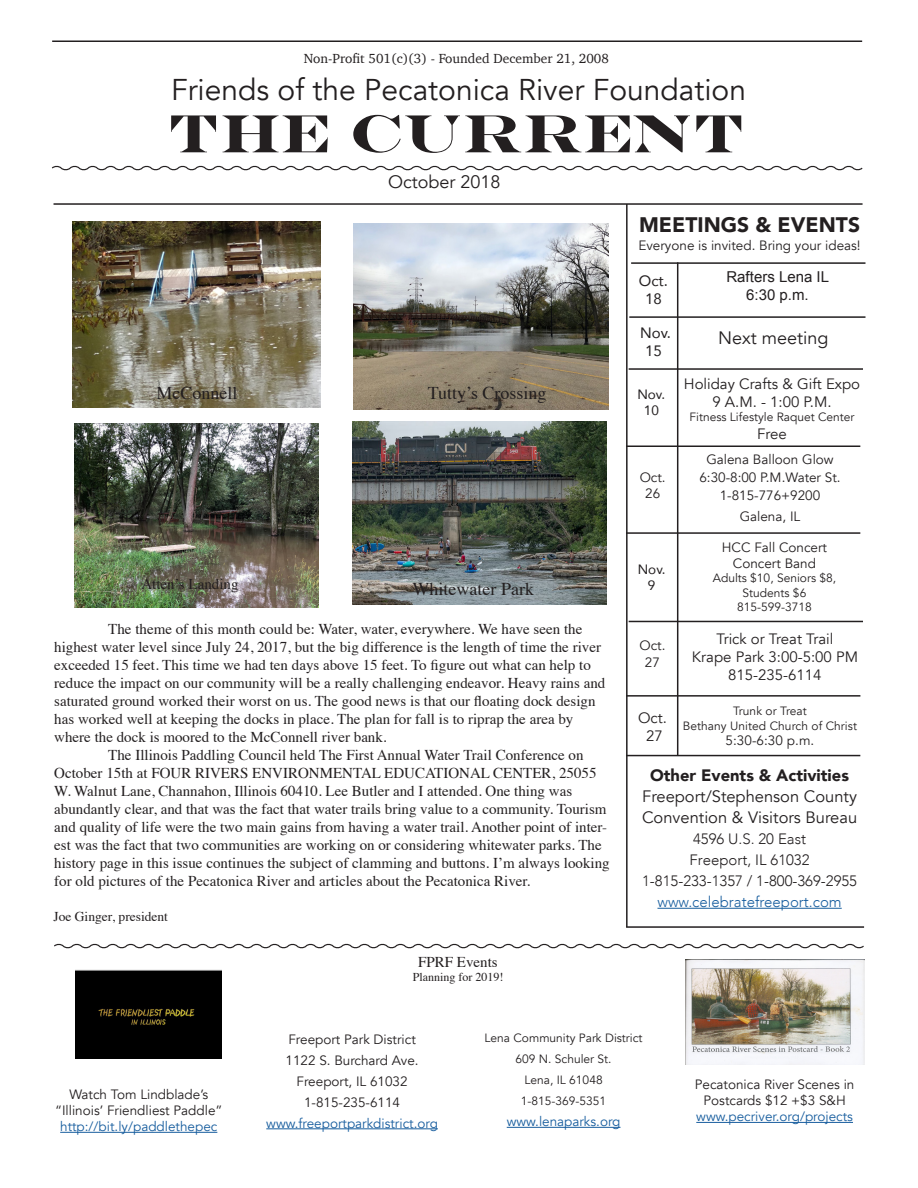
<style>
.page{position:relative;width:918px;height:1188px;background:#fff}
.page>*{position:absolute;margin:0;border:0;box-sizing:border-box;transform-origin:0 0}
.t1{font:700 54px "Engravers";color:#231f20}
.t2{font:30px "Avenir";color:#231f20}
.t3{font:900 21px "Avenir";color:#231f20}
.t4{font:18px "Times";color:#231f20}
.t5{font:18px "Avenir";color:#231f20}
.t6{font:16.5px/21px "Avenir";color:#231f20;text-align:center}
.t7{font:15px/18px "Times";color:#231f20}
.t8{font:15px "Avenir";color:#231f20}
.t9{font:300 15px/21px "Avenir";color:#231f20}
.t10{font:15px "Arial";color:#231f20}
.t11{font:15px/18px "Avenir";color:#231f20;text-align:center}
.t12{font:13.5px/16.2px "Avenir";color:#231f20;text-align:center}
.t13{font:13.5px/21px "Avenir";color:#175d9e;text-align:center}
.t14{font:13.5px "Charter";color:#231f20}
.t15{font:13.5px "Times";color:#231f20}
.t16{font:13.5px "Avenir";color:#231f20}
.t17{font:12px/21px "Avenir";color:#231f20;text-align:center}
.t18{font:12px "Times";color:#231f20}
.s1{font-weight:900}
.s2{color:#175d9e}
.s3{color:#231f20}
</style>
<div class="page">
<hr style="left:52px;top:40px;width:810px;height:2px;background:#231f20">
<svg style="left:52px;top:165px;width:811px;height:6px"></svg>
<hr style="left:54px;top:203px;width:809px;height:2px;background:#231f20">
<svg style="left:54px;top:943px;width:810px;height:6px"></svg>
<hr style="left:657px;top:908px;width:185px;height:1px;background:#175d9e">
<hr style="left:677px;top:262px;width:1px;height:494px;background:#231f20">
<hr style="left:626px;top:204px;width:2px;height:723px;background:#231f20">
<hr style="left:629px;top:316px;width:237px;height:2px;background:#231f20">
<hr style="left:631px;top:262px;width:235px;height:2px;background:#231f20">
<hr style="left:626px;top:695px;width:234px;height:2px;background:#231f20">
<hr style="left:626px;top:926px;width:238px;height:2px;background:#231f20">
<hr style="left:626px;top:532px;width:234px;height:2px;background:#231f20">
<hr style="left:629px;top:621px;width:234px;height:1px;background:#231f20">
<hr style="left:629px;top:368px;width:234px;height:2px;background:#231f20">
<hr style="left:626px;top:446px;width:234px;height:1px;background:#231f20">
<hr style="left:696px;top:1122px;width:157px;height:1px;background:#175d9e">
<hr style="left:60px;top:1132px;width:157px;height:1px;background:#175d9e">
<img style="left:75px;top:969px;width:147px;height:90px">
<hr style="left:507px;top:1127px;width:113px;height:1px;background:#175d9e">
<hr style="left:266px;top:1128px;width:172px;height:1px;background:#175d9e">
<hr style="left:626px;top:755px;width:234px;height:1px;background:#231f20">
<img style="left:686px;top:959px;width:179px;height:106px">
<img style="left:354px;top:224px;width:255px;height:186px">
<img style="left:72px;top:221px;width:249px;height:186px">
<img style="left:74px;top:424px;width:245px;height:183px">
<img style="left:352px;top:421px;width:255px;height:184px">
<p class="t14" style="left:304px;top:47px;width:307px">Non-Profit 501(c)(3) - Founded December 21, 2008</p>
<p class="t2" style="left:171px;top:72px;width:577px">Friends of the Pecatonica River Foundation</p>
<p class="t1" style="left:167px;top:102px;width:580px">THE CURRENT</p>
<p class="t5" style="left:388px;top:171px;width:114px">October 2018</p>
<p class="t4" style="left:156px;top:376px;width:82px">McConnell</p>
<p class="t4" style="left:428px;top:376px;width:120px">Tutty’s Crossing</p>
<p class="t7" style="left:141px;top:574px;width:99px">Atten’s Landing</p>
<p class="t4" style="left:413px;top:572px;width:123px">Whitewater Park</p>
<p class="t7" style="left:54px;top:619px;width:553px;text-indent:54px">The theme of this month could be: Water, water, everywhere. We have seen the highest water level since July 24, 2017, but the big difference is the length of time the river exceeded 15 feet. This time we had ten days above 15 feet. To figure out what can help to reduce the impact on our community will be a really challenging endeavor. Heavy rains and saturated ground worked their worst on us. The good news is that our floating dock design has worked well at keeping the docks in place. The plan for fall is to riprap the area by where the dock is moored to the McConnell river bank.</p>
<p class="t7" style="left:54px;top:745px;width:557px;text-indent:54px">The Illinois Paddling Council held The First Annual Water Trail Conference on October 15th at FOUR RIVERS ENVIRONMENTAL EDUCATIONAL CENTER, 25055<br>W. Walnut Lane, Channahon, Illinois 60410. Lee Butler and I attended. One thing was abundantly clear, and that was the fact that water trails bring value to a community. Tourism and quality of life were the two main gains from having a water trail. Another point of inter&shy;est was the fact that two communities are working on or considering whitewater parks. The history page in this issue continues the subject of clamming and buttons. I’m always looking for old pictures of the Pecatonica River and articles about the Pecatonica River.</p>
<p class="t15" style="left:54px;top:904px;width:116px">Joe Ginger, president</p>
<p class="t7" style="left:418px;top:952px;width:81px">FPRF Events</p>
<p class="t18" style="left:413px;top:966px;width:92px">Planning for 2019!</p>
<p class="t3" style="left:639px;top:206px;width:222px">MEETINGS &amp; EVENTS</p>
<p class="t12" style="left:638px;top:238px;width:224px">Everyone is invited. Bring your ideas!</p>
<p class="t11" style="left:639px;top:271px;width:31px">Oct.<br>18</p>
<p class="t11" style="left:640px;top:324px;width:32px">Nov.</p>
<p class="t11" style="left:645px;top:342px;width:18px">15</p>
<p class="t16" style="left:637px;top:383px;width:29px">Nov.</p>
<p class="t16" style="left:644px;top:399px;width:17px">10</p>
<p class="t12" style="left:640px;top:470px;width:28px">Oct.<br>26</p>
<p class="t16" style="left:638px;top:559px;width:29px">Nov.</p>
<p class="t16" style="left:648px;top:575px;width:9px">9</p>
<p class="t12" style="left:639px;top:638px;width:28px">Oct.</p>
<p class="t12" style="left:645px;top:654px;width:17px">27</p>
<p class="t8" style="left:638px;top:709px;width:30px">Oct.</p>
<p class="t8" style="left:646px;top:727px;width:18px">27</p>
<p class="t10" style="left:726px;top:267px;width:104px">Rafters Lena IL</p>
<p class="t10" style="left:746px;top:285px;width:64px">6:30 p.m.</p>
<p class="t5" style="left:718px;top:327px;width:112px">Next meeting</p>
<p class="t8" style="left:684px;top:375px;width:178px">Holiday Crafts &amp; Gift Expo</p>
<p class="t8" style="left:712px;top:393px;width:121px">9 A.M. - 1:00 P.M.</p>
<p class="t17" style="left:689px;top:407px;width:167px">Fitness Lifestyle Raquet Center</p>
<p class="t8" style="left:757px;top:425px;width:31px">Free</p>
<p class="t12" style="left:706px;top:452px;width:129px">Galena Balloon Glow</p>
<p class="t12" style="left:699px;top:470px;width:143px">6:30-8:00 P.M.Water St.</p>
<p class="t12" style="left:720px;top:488px;width:102px">1-815-776+9200</p>
<p class="t12" style="left:740px;top:509px;width:62px">Galena, IL</p>
<p class="t12" style="left:722px;top:539px;width:107px">HCC Fall Concert</p>
<p class="t12" style="left:733px;top:555px;width:85px">Concert Band</p>
<p class="t17" style="left:713px;top:568px;width:125px">Adults $10, Seniors $8,</p>
<p class="t17" style="left:743px;top:582px;width:65px">Students $6</p>
<p class="t17" style="left:737px;top:596px;width:76px">815-599-3718</p>
<p class="t8" style="left:716px;top:630px;width:118px">Trick or Treat Trail</p>
<p class="t8" style="left:692px;top:648px;width:168px">Krape Park 3:00-5:00 PM</p>
<p class="t8" style="left:728px;top:666px;width:95px">815-235-6114</p>
<p class="t17" style="left:733px;top:700px;width:75px">Trunk or Treat</p>
<p class="t17" style="left:683px;top:715px;width:176px">Bethany United Church of Christ</p>
<p class="t12" style="left:725px;top:732px;width:90px">5:30-6:30 p.m.</p>
<p class="t6" style="left:642px;top:765px;width:217px"><span class="s1">Other Events &amp; Activities<br></span>Freeport/Stephenson County<br>Convention &amp; Visitors Bureau</p>
<p class="t9" style="left:690px;top:828px;width:121px">4596 U.S. 20 East<br>Freeport, IL 61032</p>
<p class="t9" style="left:642px;top:870px;width:216px;text-align:center">1-815-233-1357 / 1-800-369-2955 <span class="s2">www.celebratefreeport.com</span></p>
<p class="t12" style="left:55px;top:1086px;width:169px">Watch Tom Lindblade’s “Illinois’ Friendliest Paddle” <span class="s2">http://bit.ly/paddlethepec</span></p>
<p class="t12" style="left:288px;top:1031px;width:129px">Freeport Park District</p>
<p class="t12" style="left:286px;top:1052px;width:135px">1122 S. Burchard Ave.</p>
<p class="t12" style="left:297px;top:1073px;width:113px">Freeport, IL 61032</p>
<p class="t13" style="left:266px;top:1092px;width:173px"><span class="s3">1-815-235-6114 </span>www.freeportparkdistrict.org</p>
<p class="t17" style="left:485px;top:1028px;width:159px">Lena Community Park District</p>
<p class="t17" style="left:516px;top:1049px;width:98px">609 N. Schuler St.<br>Lena, IL 61048</p>
<p class="t17" style="left:521px;top:1091px;width:87px">1-815-369-5351</p>
<p class="t13" style="left:507px;top:1111px;width:115px">www.lenaparks.org</p>
<p class="t12" style="left:695px;top:1076px;width:161px">Pecatonica River Scenes in<br>Postcards $12 +$3 S&amp;H <span class="s2">www.pecriver.org/projects</span></p>
</div>
